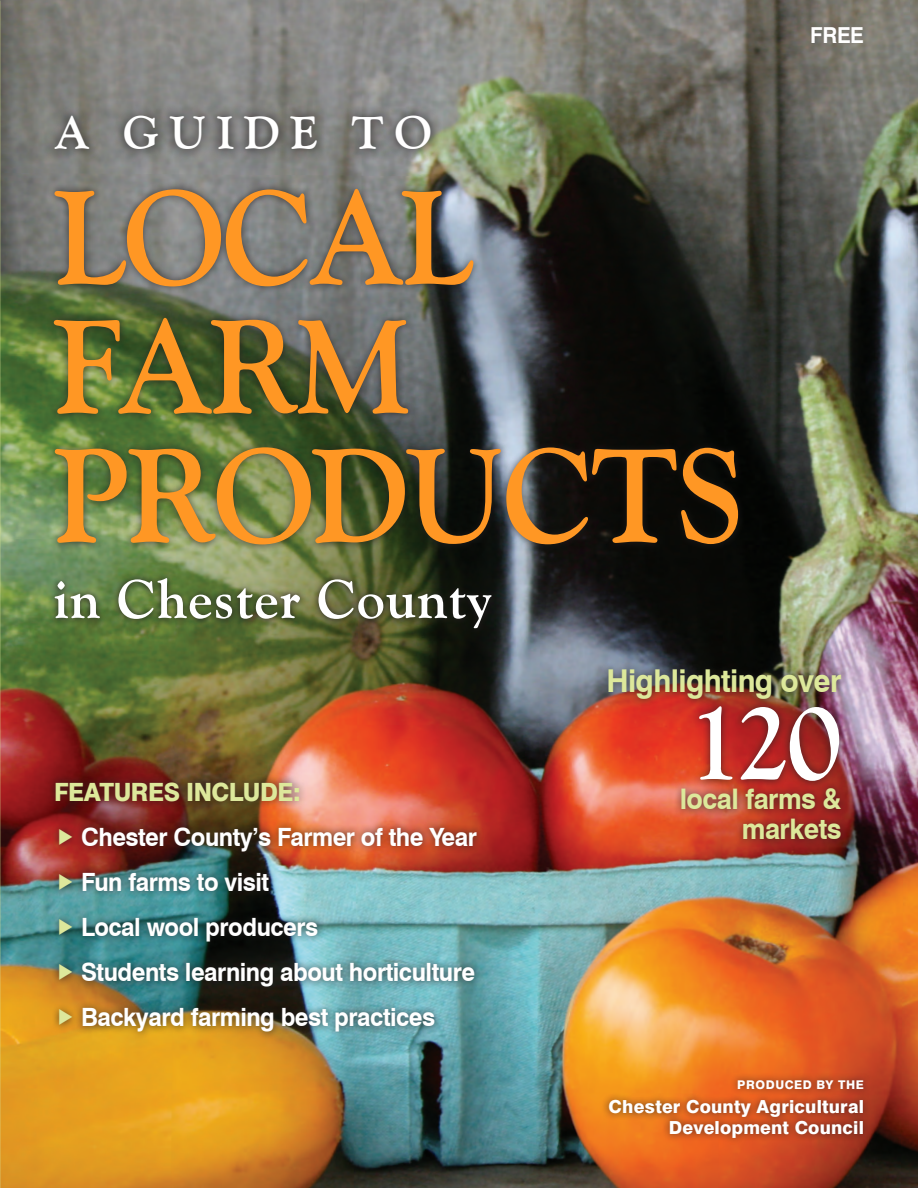
<style>
.page{position:relative;width:918px;height:1188px;background:#fff}
.page>*{position:absolute;margin:0;border:0;box-sizing:border-box;transform-origin:0 0}
.Local_Farm_Products{font:700 132.3px "Goudy Old Style BT";letter-spacing:-.02em;color:#ff9724;scale:.95 1}
.Local_Farm_Products-2{font:700 113.4px "Goudy Old Style T";color:#fff;scale:.95 1}
.in_Chester_County__2{font:700 54px "Goudy Old Style BT";letter-spacing:.02em;color:#fff}
.A_Guide_to{font:700 46.5px "Goudy Old Style BT";letter-spacing:.23em;color:#fff}
.Local_Farm_Products-3{font:700 31.5px "Swiss 721 BT";letter-spacing:-.02em;color:#dde89b;scale:.95 1}
.Local_Farm_Products-4{font:700 28.35px/30px "Swiss 721 BT";letter-spacing:-.02em;color:#dde89b;text-align:right;scale:.95 1}
.Local_Farm_Products-5{font:700 25.2px/45px "Swiss 721 BT";letter-spacing:-.02em;color:#fff;scale:.95 1}
.Local_Farm_Products-6{font:700 22.05px "Swiss 721 BT";color:#fff;scale:.95 1}
.Chester_County_Ag_De{font:800 18px/21px "Swiss 721 BT";letter-spacing:.01em;color:#fff;text-align:right}
.Produced_by_the__201{font:800 12px "Swiss 721 BT";letter-spacing:.05em;color:#fff}
.s1{font-weight:800;color:#dde89b}
</style>
<div class="page">
<img style="left:0;top:0;width:918px;height:1188px">
<div style="left:44px;top:104px;width:398px;height:56px;background:#231f20;opacity:.75"></div>
<div style="left:46px;top:181px;width:700px;height:371px;background:#231f20;opacity:.75"></div>
<div style="left:48px;top:572px;width:450px;height:64px;background:#231f20;opacity:.8"></div>
<div style="left:601px;top:1073px;width:270px;height:72px;background:#231f20;opacity:.75"></div>
<div style="left:601px;top:661px;width:248px;height:187px;background:#231f20;opacity:.75"></div>
<div style="left:48px;top:774px;width:437px;height:266px;background:#231f20;opacity:.75"></div>
<svg style="left:59px;top:829px;width:13px;height:16px"></svg>
<svg style="left:59px;top:874px;width:13px;height:16px"></svg>
<svg style="left:59px;top:919px;width:13px;height:16px"></svg>
<svg style="left:59px;top:964px;width:13px;height:16px"></svg>
<svg style="left:59px;top:1009px;width:13px;height:16px"></svg>
<p class="A_Guide_to" style="left:54px;top:104px;width:379px">A GUIDE TO</p>
<p class="Local_Farm_Products" style="left:54px;top:156px;width:443px">LOCAL</p>
<p class="Local_Farm_Products" style="left:54px;top:285px;width:376px">FARM</p>
<p class="Local_Farm_Products" style="left:54px;top:414px;width:728px">PRODUCTS</p>
<p class="in_Chester_County__2" style="left:54px;top:566px;width:439px">in Chester County</p>
<p class="Local_Farm_Products-6" style="left:810px;top:21px;width:58px">FREE</p>
<p class="Local_Farm_Products-5" style="left:81px;top:769px;width:418px;text-indent:-27px"><span class="s1">FEATURES INCLUDE:<br></span>Chester County’s Farmer of the Year<br>Fun farms to visit<br>Local wool producers<br>Students learning about horticulture<br>Backyard farming best practices</p>
<p class="Local_Farm_Products-3" style="left:606px;top:662px;width:249px">Highlighting over</p>
<p class="Local_Farm_Products-2" style="left:687px;top:679px;width:164px">120</p>
<p class="Local_Farm_Products-4" style="left:680px;top:784px;width:172px">local farms &amp; markets</p>
<p class="Produced_by_the__201" style="left:737px;top:1078px;width:128px">PRODUCED BY THE</p>
<p class="Chester_County_Ag_De" style="left:609px;top:1096px;width:257px">Chester County Agricultural<br>Development Council</p>
</div>
